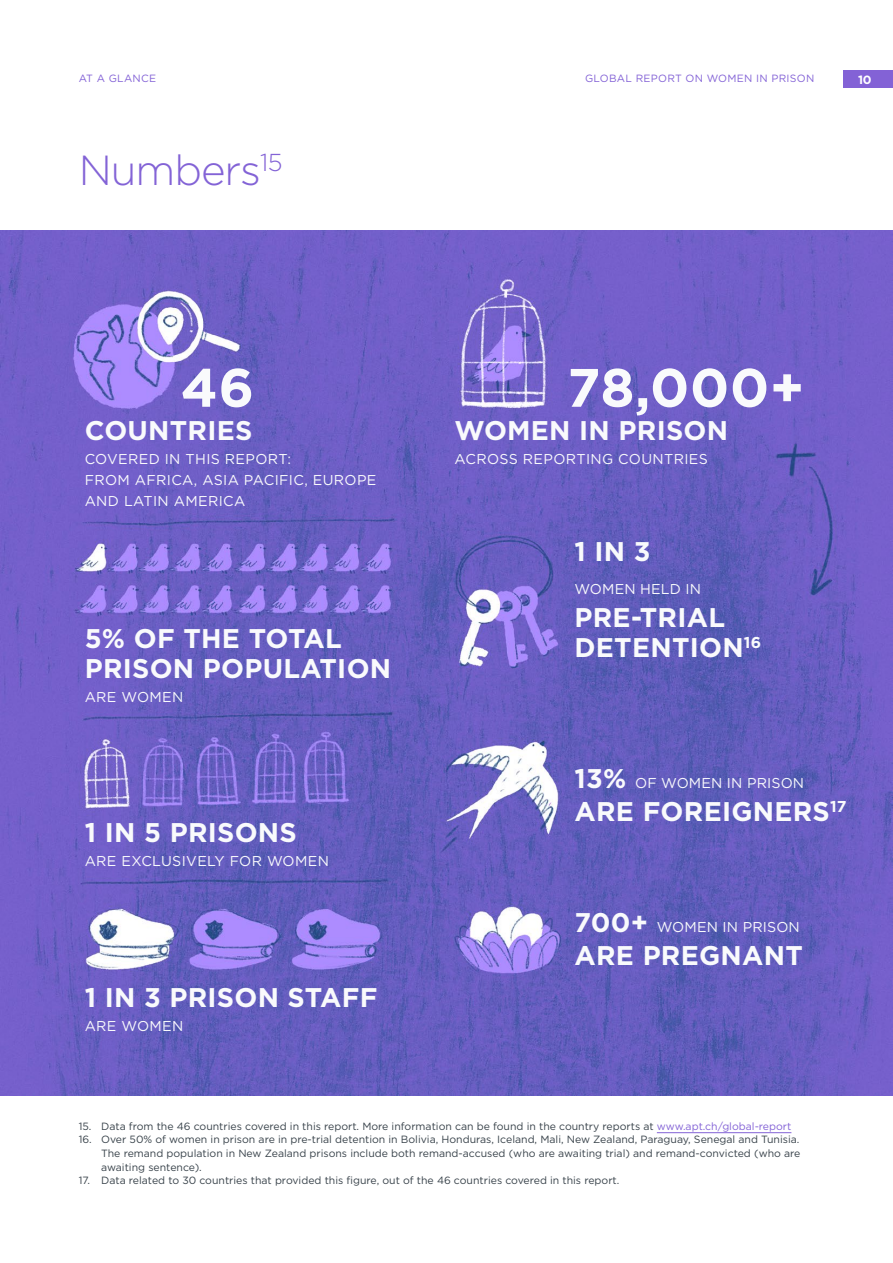
<style>
.page{position:relative;width:893px;height:1263px;background:#fff}
.page>*{position:absolute;margin:0;border:0;box-sizing:border-box;transform-origin:0 0}
.t1{font:700 54px "Gotham";letter-spacing:.01em;color:#f9fafc}
.t2{font:300 42px "Gotham";letter-spacing:-.025em;color:#8363d6}
.t3{font:700 27px/30px "Gotham";letter-spacing:.01em;color:#f9fafc}
.t4{font:14.25px/21px "Gotham";letter-spacing:.025em;color:#f9fafc}
.t5{font:700 12px "Gotham";color:#fff}
.t6{font:10.5px/13.6px "Gotham";color:#38424a;text-align:justify}
.t7{font:10.5px "Gotham";letter-spacing:.025em;color:#8362d6}
.s1{font-weight:700;font-size:27px}
.s2{color:#8362d6}
</style>
<div class="page">
<img style="left:0;top:230px;width:893px;height:865px">
<div style="left:843px;top:70px;width:50px;height:18px;background:#8362d6"></div>
<hr style="left:657px;top:1132px;width:134px;height:1px;background:#8362d6">
<p class="t7" style="left:79px;top:72px;width:75px">AT A GLANCE</p>
<p class="t7" style="left:585px;top:72px;width:231px">GLOBAL REPORT ON WOMEN IN PRISON</p>
<p class="t5" style="left:858px;top:71px;width:15px">10</p>
<h2 class="t2" style="left:79px;top:144px;width:205px">Numbers<sup>15</sup></h2>
<h1 class="t1" style="left:181px;top:352px;width:75px">46</h1>
<h3 class="t3" style="left:85px;top:415px;width:169px">COUNTRIES</h3>
<h3 class="t4" style="left:85px;top:448px;width:291px">COVERED IN THIS REPORT:<br>FROM AFRICA, ASIA PACIFIC, EUROPE<br>AND LATIN AMERICA</h3>
<h3 class="t3" style="left:85px;top:623px;width:308px">5% OF THE TOTAL<br>PRISON POPULATION</h3>
<h3 class="t4" style="left:85px;top:686px;width:100px">ARE WOMEN</h3>
<h3 class="t3" style="left:85px;top:817px;width:214px">1 IN 5 PRISONS</h3>
<h3 class="t4" style="left:85px;top:850px;width:246px">ARE EXCLUSIVELY FOR WOMEN</h3>
<h3 class="t3" style="left:85px;top:982px;width:294px">1 IN 3 PRISON STAFF</h3>
<h3 class="t4" style="left:85px;top:1015px;width:100px">ARE WOMEN</h3>
<h1 class="t1" style="left:567px;top:352px;width:239px">78,000+</h1>
<h3 class="t3" style="left:454px;top:415px;width:275px">WOMEN IN PRISON</h3>
<h3 class="t4" style="left:454px;top:448px;width:255px">ACROSS REPORTING COUNTRIES</h3>
<h3 class="t3" style="left:574px;top:536px;width:78px">1 IN 3</h3>
<h3 class="t4" style="left:574px;top:578px;width:128px">WOMEN HELD IN</h3>
<h3 class="t3" style="left:575px;top:602px;width:188px">PRE-TRIAL<br>DETENTION<sup>16</sup></h3>
<h3 class="t4" style="left:574px;top:772px;width:231px"><span class="s1">13%</span> OF WOMEN IN PRISON</h3>
<h3 class="t3" style="left:574px;top:796px;width:274px">ARE FOREIGNERS<sup>17</sup></h3>
<h3 class="t4" style="left:574px;top:916px;width:227px"><span class="s1">700+</span> WOMEN IN PRISON</h3>
<h3 class="t3" style="left:574px;top:940px;width:230px">ARE PREGNANT</h3>
<p class="t6" style="left:79px;top:1119px;width:714px">15. Data from the 46 countries covered in this report. More information can be found in the country reports at <span class="s2">www.apt.ch/global-report</span></p>
<p class="t6" style="left:101px;top:1132px;width:701px;text-indent:-23px">16. Over 50% of women in prison are in pre-trial detention in Bolivia, Honduras, Iceland, Mali, New Zealand, Paraguay, Senegal and Tunisia.<br>The remand population in New Zealand prisons include both remand-accused (who are awaiting trial) and remand-convicted (who are awaiting sentence).</p>
<p class="t6" style="left:79px;top:1173px;width:542px">17. Data related to 30 countries that provided this figure, out of the 46 countries covered in this report.</p>
</div>
